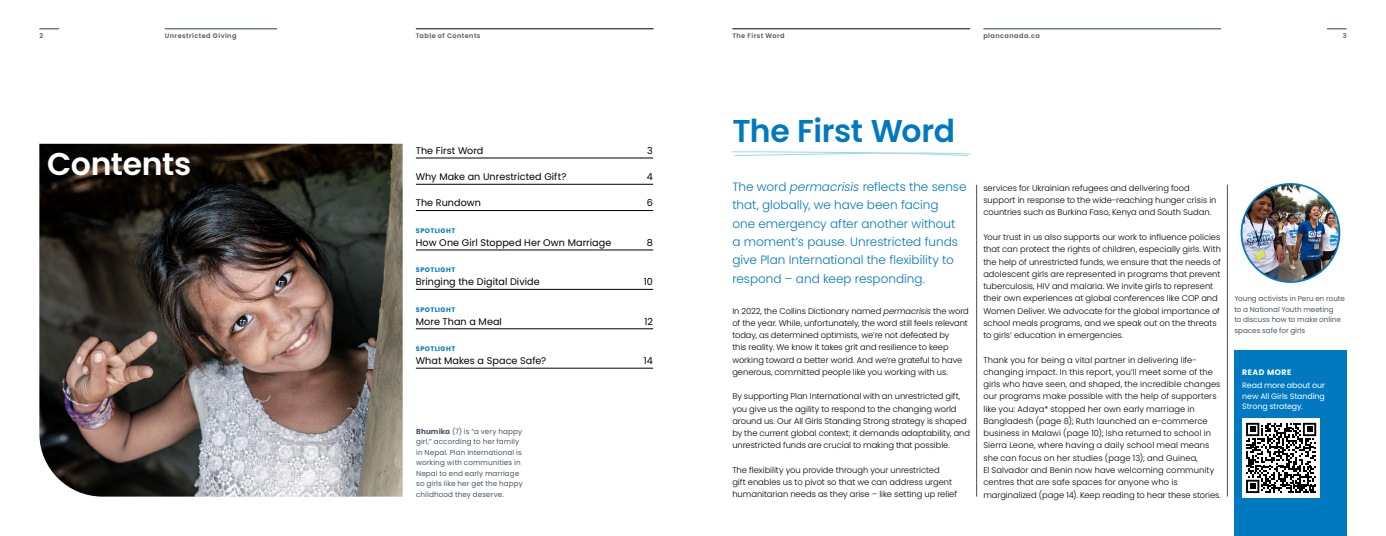
<style>
.page{position:relative;width:1386px;height:536px;background:#fff}
.page>*{position:absolute;margin:0;border:0;box-sizing:border-box;transform-origin:0 0}
.t1{font:600 31.5px "Poppins";letter-spacing:-.015em;color:#0079c1}
.t2{font:600 31.5px "Poppins";letter-spacing:-.015em;color:#fff}
.t3{font:300 12.08px/18.4px "Poppins";color:#0079c1}
.t4{font:9.62px "Poppins";letter-spacing:.005em;color:#000}
.t5{font:300 8.31px/12.2px "Poppins";color:#000}
.t6{font:7.88px/10.5px "Poppins";letter-spacing:-.005em;color:#fff;text-align:justify}
.t7{font:700 7.88px "Poppins";letter-spacing:.065em;color:#fff}
.t8{font:7.17px/10.5px "Poppins";letter-spacing:.01em;color:#4b5864}
.t9{font:600 6.56px "Poppins";letter-spacing:.065em;color:#58595b}
.t10{font:700 6.56px "Poppins";letter-spacing:.065em;color:#0079c1}
.s1{font-weight:700}
.s2{font-style:italic}
</style>
<div class="page">
<hr style="left:416px;top:158px;width:237px;height:1px;background:#000">
<hr style="left:416px;top:184px;width:237px;height:1px;background:#000">
<hr style="left:416px;top:210px;width:237px;height:1px;background:#000">
<hr style="left:416px;top:250px;width:237px;height:1px;background:#000">
<hr style="left:416px;top:289px;width:237px;height:1px;background:#000">
<hr style="left:416px;top:328px;width:237px;height:1px;background:#000">
<hr style="left:416px;top:368px;width:237px;height:1px;background:#000">
<img style="left:39px;top:144px;width:364px;height:352px">
<hr style="left:977px;top:185px;width:1px;height:311px;background:#4d4d4f">
<hr style="left:1227px;top:185px;width:1px;height:311px;background:#4d4d4f">
<svg style="left:732px;top:151px;width:238px;height:6px"></svg>
<div style="left:1234px;top:350px;width:113px;height:186px;background:#0079c1"></div>
<div style="left:1242px;top:418px;width:78px;height:79px;background:#fff"></div>
<svg style="left:1246px;top:422px;width:70px;height:71px"></svg>
<img style="left:1242px;top:184px;width:97px;height:98px;border-radius:49px">
<div style="left:1241px;top:183px;width:99px;height:100px;border:2px solid #0079c1;border-radius:50%"></div>
<hr style="left:983px;top:29px;width:238px;height:1px;background:#29404e">
<svg style="left:1327px;top:29px;width:20px;height:1px"></svg>
<hr style="left:165px;top:29px;width:112px;height:1px;background:#29404e">
<svg style="left:39px;top:29px;width:20px;height:1px"></svg>
<hr style="left:732px;top:29px;width:238px;height:1px;background:#000">
<hr style="left:416px;top:29px;width:238px;height:1px;background:#000">
<p class="t9" style="left:39px;top:32px;width:5px">2</p>
<p class="t9" style="left:165px;top:32px;width:73px">Unrestricted Giving</p>
<p class="t9" style="left:416px;top:32px;width:66px">Table of Contents</p>
<p class="t9" style="left:732px;top:32px;width:54px">The First Word</p>
<p class="t9" style="left:983px;top:32px;width:58px">plancanada.ca</p>
<p class="t9" style="left:1343px;top:32px;width:5px">3</p>
<h1 class="t2" style="left:47px;top:145px;width:145px">Contents</h1>
<p class="t4" style="left:416px;top:145px;width:69px">The First Word</p>
<p class="t4" style="left:647px;top:145px;width:7px">3</p>
<p class="t4" style="left:416px;top:171px;width:152px">Why Make an Unrestricted Gift?</p>
<p class="t4" style="left:647px;top:171px;width:8px">4</p>
<p class="t4" style="left:416px;top:197px;width:67px">The Rundown</p>
<p class="t4" style="left:647px;top:197px;width:8px">6</p>
<p class="t10" style="left:416px;top:226px;width:41px">SPOTLIGHT</p>
<p class="t4" style="left:416px;top:237px;width:197px">How One Girl Stopped Her Own Marriage</p>
<p class="t4" style="left:647px;top:237px;width:8px">8</p>
<p class="t10" style="left:416px;top:266px;width:41px">SPOTLIGHT</p>
<p class="t4" style="left:416px;top:276px;width:125px">Bringing the Digital Divide</p>
<p class="t4" style="left:644px;top:276px;width:11px">10</p>
<p class="t10" style="left:416px;top:305px;width:41px">SPOTLIGHT</p>
<p class="t4" style="left:416px;top:315px;width:88px">More Than a Meal</p>
<p class="t4" style="left:644px;top:315px;width:10px">12</p>
<p class="t10" style="left:416px;top:345px;width:41px">SPOTLIGHT</p>
<p class="t4" style="left:416px;top:355px;width:132px">What Makes a Space Safe?</p>
<p class="t4" style="left:644px;top:355px;width:11px">14</p>
<p class="t8" style="left:416px;top:425px;width:108px"><span class="s1">Bhumika</span> (7) is “a very happy girl,” according to her family in Nepal. Plan International is working with communities in<br>Nepal to end early marriage so girls like her get the happy childhood they deserve.</p>
<h1 class="t1" style="left:732px;top:112px;width:224px">The First Word</h1>
<h2 class="t3" style="left:732px;top:177px;width:236px">The word <span class="s2">permacrisis</span> reflects the sense that, globally, we have been facing<br>one emergency after another without a moment’s pause. Unrestricted funds give Plan International the flexibility to respond – and keep responding.</h2>
<p class="t5" style="left:732px;top:304px;width:238px">In 2022, the Collins Dictionary named <span class="s2">permacrisis</span> the word of the year. While, unfortunately, the word still feels relevant today, as determined optimists, we’re not defeated by<br>this reality. We know it takes grit and resilience to keep working toward a better world. And we’re grateful to have generous, committed people like you working with us.</p>
<p class="t5" style="left:732px;top:390px;width:239px">By supporting Plan International with an unrestricted gift, you give us the agility to respond to the changing world around us. Our All Girls Standing Strong strategy is shaped by the current global context; it demands adaptability, and unrestricted funds are crucial to making that possible.</p>
<p class="t5" style="left:732px;top:464px;width:226px">The flexibility you provide through your unrestricted<br>gift enables us to pivot so that we can address urgent humanitarian needs as they arise – like setting up relief</p>
<p class="t5" style="left:983px;top:182px;width:235px">services for Ukrainian refugees and delivering food support in response to the wide-reaching hunger crisis in countries such as Burkina Faso, Kenya and South Sudan.</p>
<p class="t5" style="left:983px;top:231px;width:239px">Your trust in us also supports our work to influence policies that can protect the rights of children, especially girls. With the help of unrestricted funds, we ensure that the needs of adolescent girls are represented in programs that prevent tuberculosis, HIV and malaria. We invite girls to represent their own experiences at global conferences like COP and Women Deliver. We advocate for the global importance of school meals programs, and we speak out on the threats to girls’ education in emergencies.</p>
<p class="t5" style="left:983px;top:353px;width:239px">Thank you for being a vital partner in delivering life&shy;changing impact. In this report, you’ll meet some of the girls who have seen, and shaped, the incredible changes our programs make possible with the help of supporters like you: Adaya* stopped her own early marriage in Bangladesh (page 8); Ruth launched an e-commerce business in Malawi (page 10); Isha returned to school in Sierra Leone, where having a daily school meal means she can focus on her studies (page 13); and Guinea,<br>El Salvador and Benin now have welcoming community centres that are safe spaces for anyone who is marginalized (page 14). Keep reading to hear these stories.</p>
<p class="t8" style="left:1234px;top:293px;width:112px">Young activists in Peru en route to a National Youth meeting<br>to discuss how to make online spaces safe for girls</p>
<p class="t7" style="left:1242px;top:367px;width:51px">READ MORE</p>
<p class="t6" style="left:1242px;top:380px;width:84px">Read more about our new All Girls Standing Strong strategy.</p>
</div>
